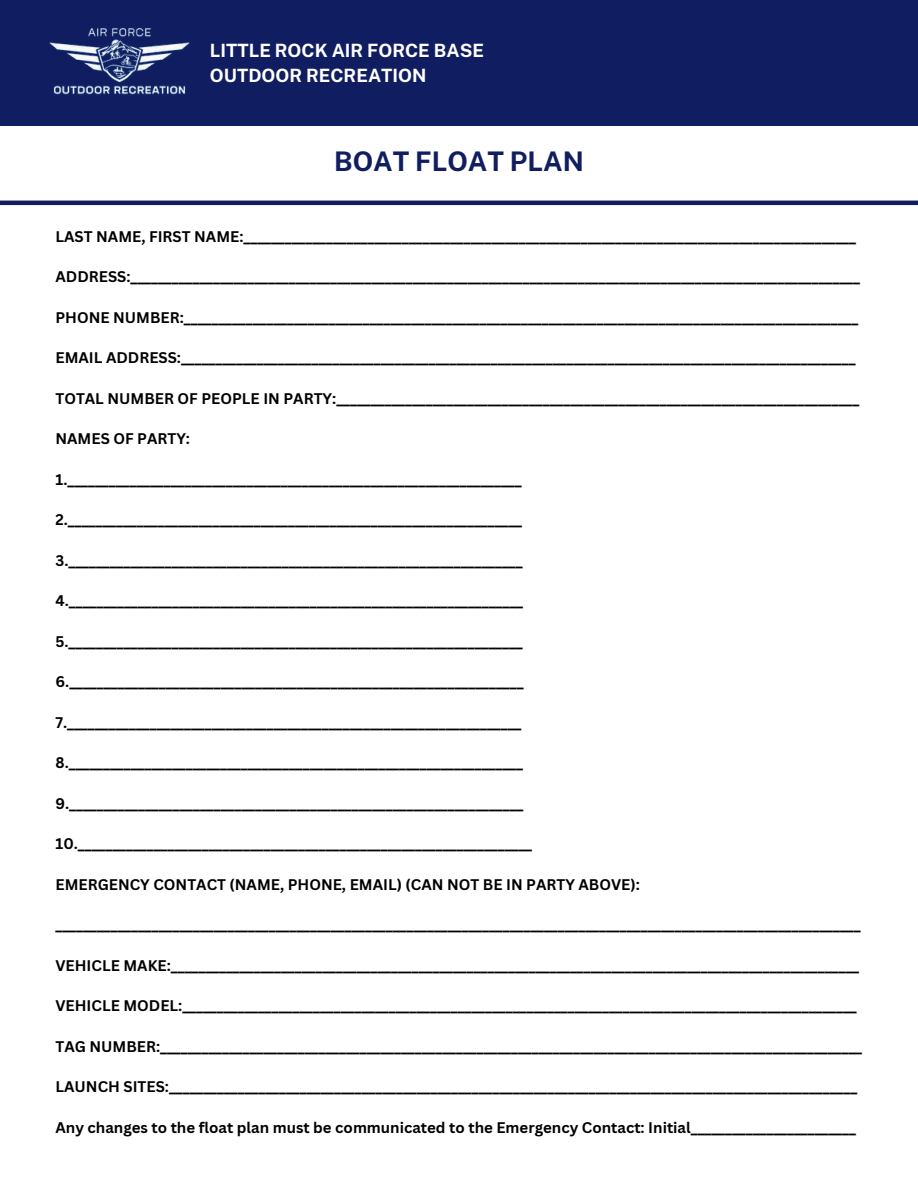
<style>
.page{position:relative;width:918px;height:1188px;background:#fff}
.page>*{position:absolute;margin:0;border:0;box-sizing:border-box;transform-origin:0 0}
.t1{font:700 27px "Public Sans";color:#101d60}
.t2{font:700 18.3px/24.9px "Public Sans";color:#fff}
.t3{font:700 15px "Canva Sans";color:#000}
</style>
<div class="page">
<div style="left:0;top:0;width:918px;height:126px;background:#101d60"></div>
<img style="left:49px;top:28px;width:141px;height:67px">
<hr style="left:0;top:201px;width:918px;height:4px;background:#101d60">
<p class="t2" style="left:210px;top:37px;width:276px">LITTLE ROCK AIR FORCE BASE<br>OUTDOOR RECREATION</p>
<h1 class="t1" style="left:334px;top:141px;width:251px">BOAT FLOAT PLAN</h1>
<p class="t3" style="left:55px;top:227px;width:802px">LAST NAME, FIRST NAME:_________________________________________________________________________________________</p>
<p class="t3" style="left:55px;top:268px;width:806px">ADDRESS:__________________________________________________________________________________________________________</p>
<p class="t3" style="left:55px;top:308px;width:804px">PHONE NUMBER:__________________________________________________________________________________________________</p>
<p class="t3" style="left:55px;top:349px;width:802px">EMAIL ADDRESS:__________________________________________________________________________________________________</p>
<p class="t3" style="left:55px;top:389px;width:805px">TOTAL NUMBER OF PEOPLE IN PARTY:____________________________________________________________________________</p>
<p class="t3" style="left:55px;top:430px;width:136px">NAMES OF PARTY:</p>
<p class="t3" style="left:55px;top:470px;width:468px">1.__________________________________________________________________</p>
<p class="t3" style="left:55px;top:511px;width:468px">2.__________________________________________________________________</p>
<p class="t3" style="left:55px;top:551px;width:469px">3.__________________________________________________________________</p>
<p class="t3" style="left:55px;top:592px;width:469px">4.__________________________________________________________________</p>
<p class="t3" style="left:55px;top:632px;width:469px">5.__________________________________________________________________</p>
<p class="t3" style="left:55px;top:673px;width:470px">6.__________________________________________________________________</p>
<p class="t3" style="left:55px;top:713px;width:467px">7.__________________________________________________________________</p>
<p class="t3" style="left:55px;top:754px;width:469px">8.__________________________________________________________________</p>
<p class="t3" style="left:55px;top:794px;width:470px">9.__________________________________________________________________</p>
<p class="t3" style="left:55px;top:835px;width:478px">10.__________________________________________________________________</p>
<p class="t3" style="left:55px;top:875px;width:586px">EMERGENCY CONTACT (NAME, PHONE, EMAIL) (CAN NOT BE IN PARTY ABOVE):</p>
<p class="t3" style="left:55px;top:916px;width:807px">_____________________________________________________________________________________________________________________</p>
<p class="t3" style="left:55px;top:956px;width:805px">VEHICLE MAKE:____________________________________________________________________________________________________</p>
<p class="t3" style="left:55px;top:997px;width:803px">VEHICLE MODEL:__________________________________________________________________________________________________</p>
<p class="t3" style="left:55px;top:1037px;width:808px">TAG NUMBER:______________________________________________________________________________________________________</p>
<p class="t3" style="left:55px;top:1078px;width:803px">LAUNCH SITES:____________________________________________________________________________________________________</p>
<p class="t3" style="left:55px;top:1118px;width:802px">Any changes to the float plan must be communicated to the Emergency Contact: Initial________________________</p>
</div>
